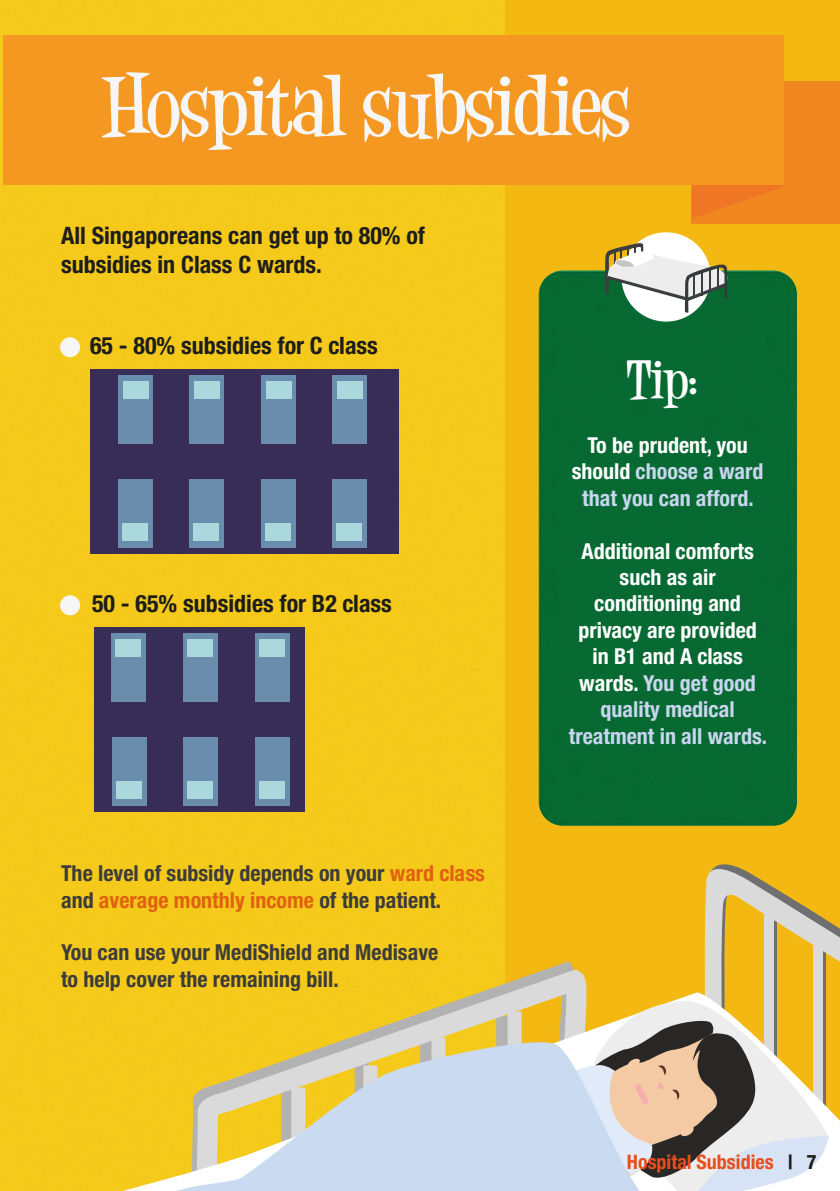
<style>
.page{position:relative;width:840px;height:1191px;background:#fff}
.page>*{position:absolute;margin:0;border:0;box-sizing:border-box;transform-origin:0 0}
.t1{font:700 66px "Desigers";color:#f6f6f6}
.t2{font:700 42px "Desigers";color:#fff}
.t3{font:700 condensed 24px/28.8px "Helvetica Neue LT Std";color:#1d1d1b}
.t4{font:700 condensed 22px/26.4px "Helvetica Neue LT Std";color:#3c3c3b}
.t5{font:700 condensed 22px/26.4px "Helvetica Neue LT Std";color:#fff;text-align:center}
.t6{font:700 condensed 22px/26.4px "Helvetica Neue LT Std";color:#c8d6ef;text-align:center}
.t7{font:700 condensed 20px "Helvetica Neue LT Std";color:#e94e1b}
.s1{color:#e06110}
.s2{color:#fff}
.s3{color:#c8d6ef}
.s4{color:#1d1d1b}
</style>
<div class="page">
<div style="left:0;top:0;width:504px;height:1191px;background:#f5c91a"></div>
<div style="left:504px;top:0;width:335px;height:1191px;background:#f4b812"></div>
<div style="left:691px;top:81px;width:148px;height:142px;background:#f1871f"></div>
<svg style="left:691px;top:149px;width:93px;height:69px"></svg>
<div style="left:3px;top:35px;width:780px;height:149px;background:#f49821"></div>
<div style="left:185px;top:952px;width:342px;height:40px;background:#f5c91a"></div>
<svg style="left:74px;top:992px;width:453px;height:199px;background:#efc931"></svg>
<svg style="left:527px;top:864px;width:312px;height:327px"></svg>
<svg style="left:146px;top:1034px;width:514px;height:157px;background:#d6d3b4"></svg>
<div style="left:94px;top:627px;width:210px;height:184px;background:#382d57"></div>
<div style="left:255px;top:633px;width:34px;height:68px;background:#6a8dad"></div>
<div style="left:259px;top:639px;width:25px;height:18px;background:#abd8dd"></div>
<div style="left:184px;top:633px;width:34px;height:68px;background:#6a8dad"></div>
<div style="left:188px;top:639px;width:25px;height:18px;background:#abd8dd"></div>
<div style="left:111px;top:633px;width:34px;height:68px;background:#6a8dad"></div>
<div style="left:115px;top:639px;width:25px;height:18px;background:#abd8dd"></div>
<div style="left:112px;top:737px;width:34px;height:68px;background:#6a8dad"></div>
<div style="left:116px;top:781px;width:25px;height:18px;background:#abd8dd"></div>
<div style="left:255px;top:737px;width:34px;height:68px;background:#6a8dad"></div>
<div style="left:259px;top:781px;width:25px;height:18px;background:#abd8dd"></div>
<div style="left:184px;top:737px;width:34px;height:68px;background:#6a8dad"></div>
<div style="left:188px;top:781px;width:25px;height:18px;background:#abd8dd"></div>
<div style="left:60px;top:595px;width:20px;height:20px;background:#f6f6f6;border-radius:50%"></div>
<div style="left:538px;top:270px;width:258px;height:555px;background:#076a32"></div>
<div style="left:621px;top:232px;width:89px;height:89px;background:#fff;border-radius:50%"></div>
<svg style="left:604px;top:242px;width:123px;height:71px"></svg>
<div style="left:60px;top:337px;width:20px;height:20px;background:#f6f6f6;border-radius:50%"></div>
<div style="left:90px;top:369px;width:308px;height:184px;background:#382d57"></div>
<div style="left:118px;top:479px;width:34px;height:68px;background:#6a8dad"></div>
<div style="left:122px;top:523px;width:25px;height:18px;background:#abd8dd"></div>
<div style="left:332px;top:479px;width:34px;height:68px;background:#6a8dad"></div>
<div style="left:336px;top:523px;width:26px;height:18px;background:#abd8dd"></div>
<div style="left:261px;top:479px;width:34px;height:68px;background:#6a8dad"></div>
<div style="left:265px;top:523px;width:25px;height:18px;background:#abd8dd"></div>
<div style="left:190px;top:479px;width:34px;height:68px;background:#6a8dad"></div>
<div style="left:194px;top:523px;width:24px;height:18px;background:#abd8dd"></div>
<div style="left:332px;top:375px;width:34px;height:68px;background:#6a8dad"></div>
<div style="left:338px;top:381px;width:24px;height:18px;background:#abd8dd"></div>
<div style="left:118px;top:375px;width:34px;height:68px;background:#6a8dad"></div>
<div style="left:123px;top:381px;width:25px;height:18px;background:#abd8dd"></div>
<div style="left:190px;top:375px;width:34px;height:68px;background:#6a8dad"></div>
<div style="left:194px;top:381px;width:26px;height:18px;background:#abd8dd"></div>
<div style="left:261px;top:375px;width:34px;height:68px;background:#6a8dad"></div>
<div style="left:266px;top:381px;width:25px;height:18px;background:#abd8dd"></div>
<h1 class="t1" style="left:101px;top:58px;width:529px">Hospital subsidies</h1>
<p class="t3" style="left:61px;top:221px;width:365px">All Singaporeans can get up to 80% of subsidies in Class C wards.</p>
<p class="t3" style="left:90px;top:331px;width:289px">65 - 80% subsidies for C class</p>
<p class="t3" style="left:92px;top:589px;width:301px">50 - 65% subsidies for B2 class</p>
<p class="t4" style="left:61px;top:860px;width:425px">The level of subsidy depends on your <span class="s1">ward class </span>and <span class="s1">average monthly income</span> of the patient.</p>
<p class="t4" style="left:61px;top:939px;width:378px">You can use your MediShield and Medisave to help cover the remaining bill.</p>
<h2 class="t2" style="left:626px;top:350px;width:76px">Tip:</h2>
<p class="t6" style="left:571px;top:432px;width:193px"><span class="s2">To be prudent, you should</span> choose a ward that you can afford.</p>
<p class="t5" style="left:568px;top:537px;width:200px">Additional comforts such as air conditioning and privacy are provided in B1 and A class wards. <span class="s3">You get good quality medical treatment in all wards.</span></p>
<p class="t7" style="left:626px;top:1150px;width:191px">Hospital Subsidies <span class="s4">| 7</span></p>
</div>
